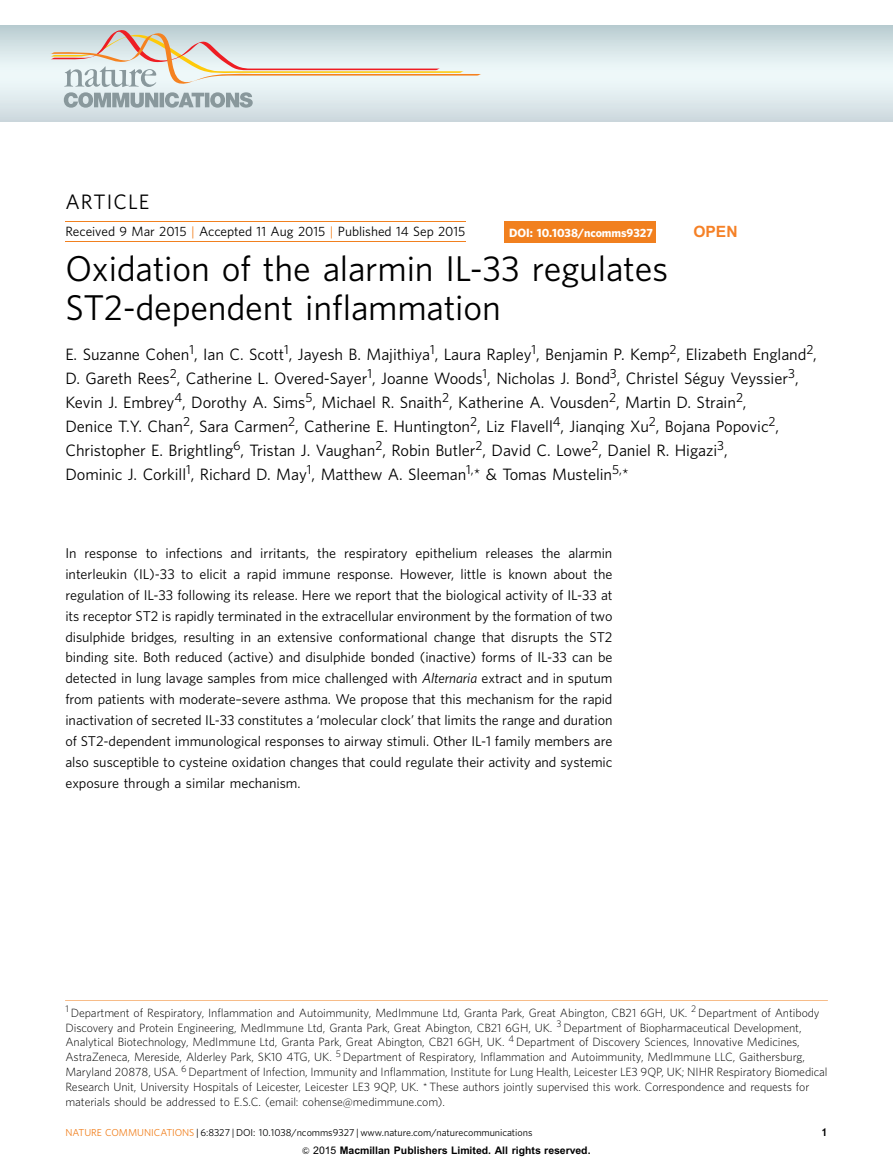
<style>
.page{position:relative;width:893px;height:1174px;background:#fff}
.page>*{position:absolute;margin:0;border:0;box-sizing:border-box;transform-origin:0 0}
.t1{font:35.85px/38.8px "Adv O Tea 1 a 7398";color:#000}
.t2{font:20.85px "Adv O Tea 1 a 7398";letter-spacing:.055em;color:#000}
.t3{font:16.5px/23.9px "Adv O Tea 1 a 7398";color:#000}
.t4{font:700 15.6px "Arial";color:#f58127}
.t5{font:14.25px/20.9px "Adv O Tea 1 a 7398";color:#000;text-align:justify}
.t6{font:13.5px "Adv O Tea 1 a 7398";color:#000}
.t7{font:12px/15px "Adv O Tf 23 bb 480";color:#000}
.t8{font:12px "Adv O Tcb 88 df 00";color:#fff}
.t9{font:10.8px "Adv T Tda 6 f 6 cb 8.B";color:#000}
.t10{font:10.5px "Adv PAD35";color:#000}
.t11{font:10.05px "Adv O Tea 1 a 7398";color:#000}
.s1{color:#f1801f}
.s2{font-family:"Adv OT9 bd 21 c 25.I"}
.s3{font-family:"Adv TA42"}
.s4{font-family:"Adv PAD33"}
</style>
<div class="page">
<hr style="left:65px;top:221px;width:400px;height:1px;background:#f1801f">
<hr style="left:65px;top:242px;width:400px;height:1px;background:#f1801f">
<div style="left:505px;top:222px;width:151px;height:21px;background:#f1801f"></div>
<hr style="left:65px;top:1000px;width:763px;height:1px;background:#f1801f">
<svg style="left:0;top:26px;width:893px;height:96px;background:#d8e5e8"></svg>
<svg style="left:50px;top:30px;width:431px;height:78px;background:#d8dad6"></svg>
<h2 class="t2" style="left:65px;top:194px;width:85px">ARTICLE</h2>
<p class="t6" style="left:65px;top:226px;width:402px">Received 9 Mar 2015 <span class="s1">|</span> Accepted 11 Aug 2015 <span class="s1">|</span> Published 14 Sep 2015</p>
<h1 class="t1" style="left:65px;top:252px;width:604px">Oxidation of the alarmin IL-33 regulates<br>ST2-dependent inflammation</h1>
<p class="t3" style="left:65px;top:344px;width:753px">E. Suzanne Cohen<sup>1</sup>, Ian C. Scott<sup>1</sup>, Jayesh B. Majithiya<sup>1</sup>, Laura Rapley<sup>1</sup>, Benjamin P. Kemp<sup>2</sup>, Elizabeth England<sup>2</sup>, D. Gareth Rees<sup>2</sup>, Catherine L. Overed-Sayer<sup>1</sup>, Joanne Woods<sup>1</sup>, Nicholas J. Bond<sup>3</sup>, Christel Se´guy Veyssier<sup>3</sup>, Kevin J. Embrey<sup>4</sup>, Dorothy A. Sims<sup>5</sup>, Michael R. Snaith<sup>2</sup>, Katherine A. Vousden<sup>2</sup>, Martin D. Strain<sup>2</sup>,<br>Denice T.Y. Chan<sup>2</sup>, Sara Carmen<sup>2</sup>, Catherine E. Huntington<sup>2</sup>, Liz Flavell<sup>4</sup>, Jianqing Xu<sup>2</sup>, Bojana Popovic<sup>2</sup>, Christopher E. Brightling<sup>6</sup>, Tristan J. Vaughan<sup>2</sup>, Robin Butler<sup>2</sup>, David C. Lowe<sup>2</sup>, Daniel R. Higazi<sup>3</sup>,<br>Dominic J. Corkill<sup>1</sup>, Richard D. May<sup>1</sup>, Matthew A. Sleeman<sup>1,</sup>* &amp; Tomas Mustelin<sup>5,</sup>*</p>
<p class="t8" style="left:509px;top:228px;width:145px">DOI: 10.1038/ncomms9327</p>
<p class="t4" style="left:693px;top:222px;width:46px">OPEN</p>
<p class="t5" style="left:65px;top:543px;width:549px">In response to infections and irritants, the respiratory epithelium releases the alarmin interleukin (IL)-33 to elicit a rapid immune response. However, little is known about the regulation of IL-33 following its release. Here we report that the biological activity of IL-33 at its receptor ST2 is rapidly terminated in the extracellular environment by the formation of two disulphide bridges, resulting in an extensive conformational change that disrupts the ST2 binding site. Both reduced (active) and disulphide bonded (inactive) forms of IL-33 can be detected in lung lavage samples from mice challenged with <span class="s2">Alternaria</span> extract and in sputum from patients with moderate–severe asthma. We propose that this mechanism for the rapid inactivation of secreted IL-33 constitutes a ‘molecular clock’ that limits the range and duration of ST2-dependent immunological responses to airway stimuli. Other IL-1 family members are also susceptible to cysteine oxidation changes that could regulate their activity and systemic exposure through a similar mechanism.</p>
<p class="t7" style="left:65px;top:1005px;width:764px"><sup>1</sup> Department of Respiratory, Inflammation and Autoimmunity, MedImmune Ltd, Granta Park, Great Abington, CB21 6GH, UK. <sup>2</sup> Department of Antibody Discovery and Protein Engineering, MedImmune Ltd, Granta Park, Great Abington, CB21 6GH, UK. <sup>3</sup> Department of Biopharmaceutical Development, Analytical Biotechnology, MedImmune Ltd, Granta Park, Great Abington, CB21 6GH, UK. <sup>4</sup> Department of Discovery Sciences, Innovative Medicines, AstraZeneca, Mereside, Alderley Park, SK10 4TG, UK. <sup>5</sup> Department of Respiratory, Inflammation and Autoimmunity, MedImmune LLC, Gaithersburg, Maryland 20878, USA. <sup>6</sup> Department of Infection, Immunity and Inflammation, Institute for Lung Health, Leicester LE3 9QP, UK; NIHR Respiratory Biomedical Research Unit, University Hospitals of Leicester, Leicester LE3 9QP, UK. * These authors jointly supervised this work. Correspondence and requests for materials should be addressed to E.S.C. (email: cohense@medimmune.com).</p>
<p class="t11" style="left:65px;top:1128px;width:469px"><span class="s1">NATURE COMMUNICATIONS</span> | 6:8327 | DOI: 10.1038/ncomms9327 | www.nature.com/naturecommunications</p>
<p class="t9" style="left:821px;top:1128px;width:8px">1</p>
<p class="t10" style="left:302px;top:1146px;width:290px"><span class="s3">&amp;</span> <span class="s4">2015</span> Macmillan Publishers Limited. All rights reserved.</p>
</div>
